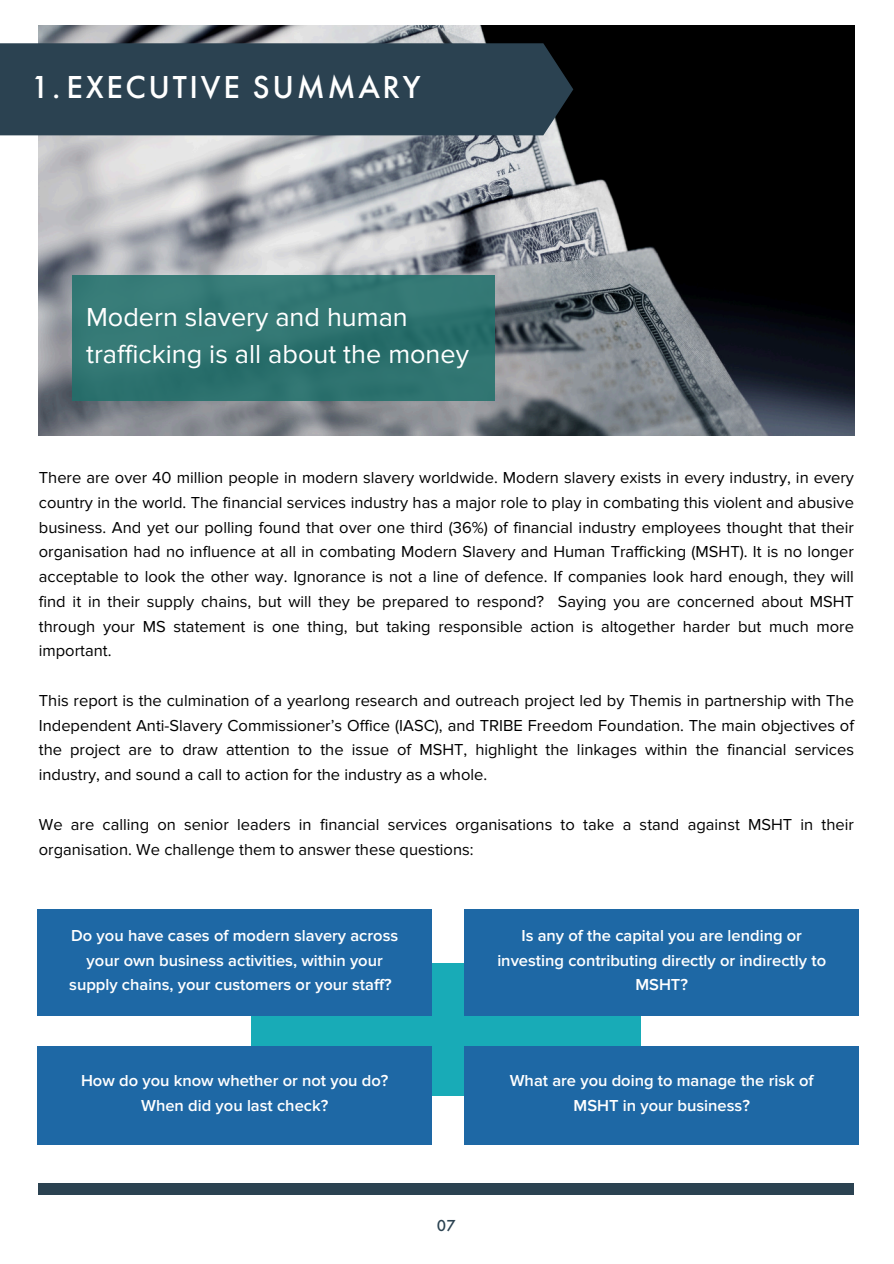
<style>
.page{position:relative;width:894px;height:1264px;background:#fff}
.page>*{position:absolute;margin:0;border:0;box-sizing:border-box;transform-origin:0 0}
.t1{font:500 33px "Futura PT";letter-spacing:.08em;color:#fff}
.t2{font:27px/37.2px "Proxima Nova";color:#fff}
.t3{font:16.5px/24.8px "Proxima Nova";color:#000;text-align:justify}
.t4{font:600 16.5px/24.8px "Proxima Nova";color:#fff;text-align:center}
.t5{font:500 16.5px "Futura PT";color:#2b4251}
</style>
<div class="page">
<img style="left:39px;top:26px;width:814px;height:409px">
<div style="left:0;top:43px;width:573px;height:92px;background:#2b4251"></div>
<div style="left:72px;top:276px;width:422px;height:125px;background:#317672"></div>
<div style="left:39px;top:1183px;width:814px;height:11px;background:#2b4251"></div>
<div style="left:252px;top:962px;width:388px;height:133px;background:#18abb7"></div>
<div style="left:37px;top:909px;width:395px;height:106px;background:#1e68a5"></div>
<div style="left:464px;top:909px;width:394px;height:106px;background:#1e68a5"></div>
<div style="left:37px;top:1046px;width:395px;height:98px;background:#1e68a5"></div>
<div style="left:464px;top:1046px;width:394px;height:98px;background:#1e68a5"></div>
<h3 class="t1" style="left:31px;top:73px;width:391px">1.EXECUTIVE SUMMARY</h3>
<h3 class="t2" style="left:86px;top:299px;width:384px">Modern slavery and human trafficking is all about the money</h3>
<h2 class="t3" style="left:39px;top:465px;width:816px">There are over 40 million people in modern slavery worldwide. Modern slavery exists in every industry, in every country in the world. The financial services industry has a major role to play in combating this violent and abusive business. And yet our polling found that over one third (36%) of financial industry employees thought that their organisation had no influence at all in combating Modern Slavery and Human Trafficking (MSHT). It is no longer acceptable to look the other way. Ignorance is not a line of defence. If companies look hard enough, they will find it in their supply chains, but will they be prepared to respond? Saying you are concerned about MSHT through your MS statement is one thing, but taking responsible action is altogether harder but much more important.</h2>
<p class="t3" style="left:39px;top:688px;width:816px">This report is the culmination of a yearlong research and outreach project led by Themis in partnership with The Independent Anti-Slavery Commissioner’s Office (IASC), and TRIBE Freedom Foundation. The main objectives of the project are to draw attention to the issue of MSHT, highlight the linkages within the financial services industry, and sound a call to action for the industry as a whole.</p>
<p class="t3" style="left:39px;top:812px;width:816px">We are calling on senior leaders in financial services organisations to take a stand against MSHT in their organisation. We challenge them to answer these questions:</p>
<p class="t4" style="left:69px;top:923px;width:330px">Do you have cases of modern slavery across your own business activities, within your supply chains, your customers or your staff?</p>
<p class="t4" style="left:497px;top:923px;width:330px">Is any of the capital you are lending or investing contributing directly or indirectly to<br>MSHT?</p>
<h3 class="t4" style="left:81px;top:1068px;width:309px">How do you know whether or not you do?<br>When did you last check?</h3>
<p class="t4" style="left:509px;top:1068px;width:305px">What are you doing to manage the risk of<br>MSHT in your business?</p>
<h3 class="t5" style="left:437px;top:1218px;width:21px">07</h3>
</div>
